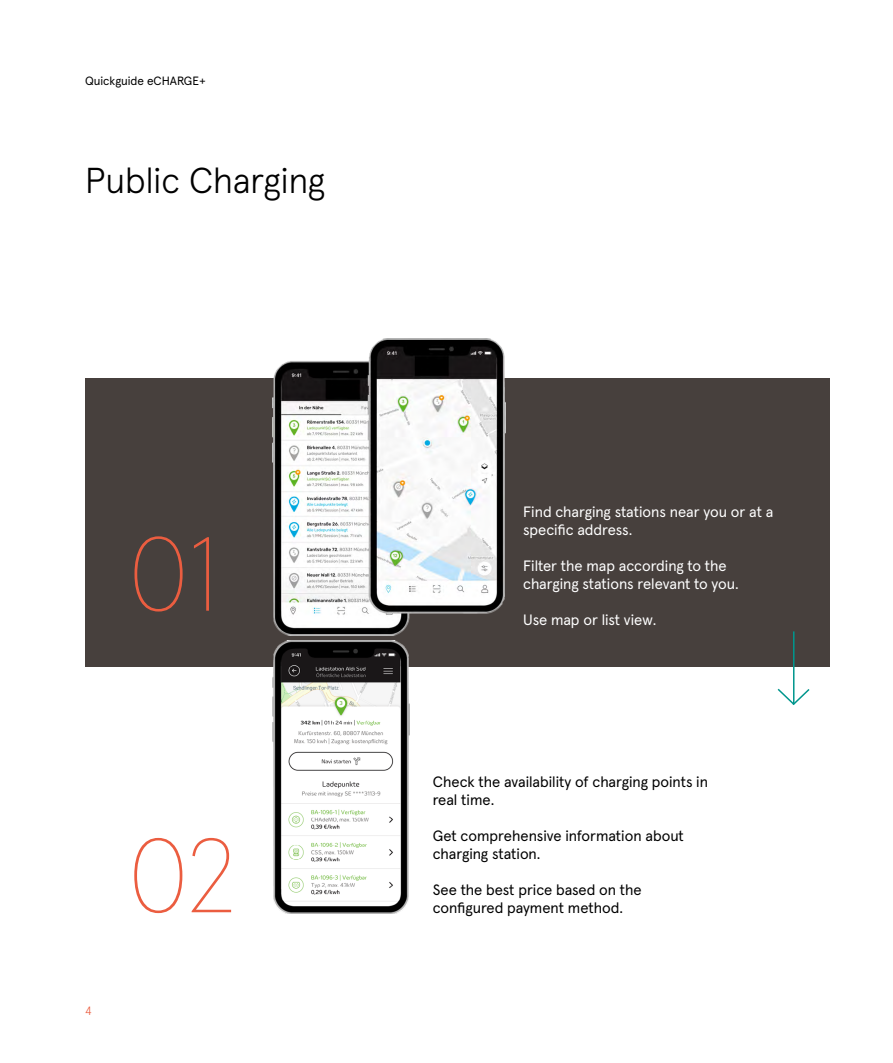
<style>
.page{position:relative;width:893px;height:1063px;background:#fff}
.page>*{position:absolute;margin:0;border:0;box-sizing:border-box;transform-origin:0 0}
.t1{font:100 105px "Apercu Pro";color:#eb5d40}
.t2{font:300 36px "Apercu Pro";color:#000}
.t3{font:15px/18px "Apercu Pro";color:#000}
.t4{font:15px/18px "Apercu Pro";color:#fff}
.t5{font:12px "Apercu Pro";color:#000}
.t6{font:300 12px "Apercu Pro";color:#eb5d40}
</style>
<div class="page">
<div style="left:85px;top:379px;width:744px;height:289px;background:#47403d"></div>
<hr style="left:793px;top:631px;width:1px;height:73px;background:#00968d">
<svg style="left:777px;top:687px;width:33px;height:18px"></svg>
<img style="left:273px;top:338px;width:232px;height:297px">
<img style="left:273px;top:641px;width:136px;height:272px">
<p class="t5" style="left:85px;top:72px;width:122px">Quickguide eCHARGE+</p>
<h2 class="t2" style="left:85px;top:153px;width:242px">Public Charging</h2>
<h1 class="t1" style="left:129px;top:495px;width:91px">01</h1>
<p class="t6" style="left:85px;top:1001px;width:8px">4</p>
<h1 class="t1" style="left:128px;top:797px;width:109px">02</h1>
<p class="t4" style="left:523px;top:502px;width:252px">Find charging stations near you or at a specific address.</p>
<p class="t4" style="left:523px;top:556px;width:217px">Filter the map according to the charging stations relevant to you.</p>
<p class="t4" style="left:523px;top:610px;width:135px">Use map or list view.</p>
<p class="t3" style="left:433px;top:772px;width:277px">Check the availability of charging points in real time.</p>
<p class="t3" style="left:433px;top:826px;width:253px">Get comprehensive information about charging station.</p>
<p class="t3" style="left:433px;top:880px;width:210px">See the best price based on the configured payment method.</p>
</div>
